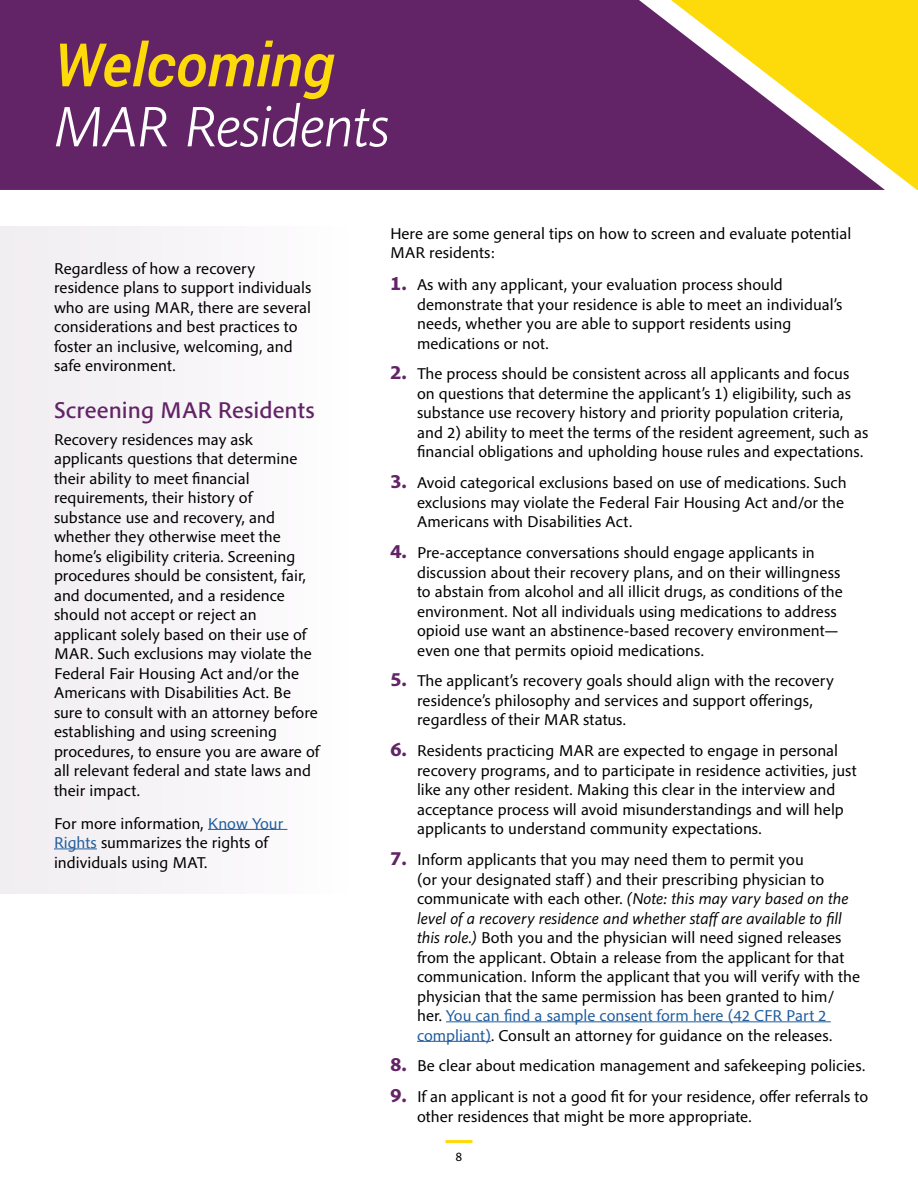
<style>
.page{position:relative;width:918px;height:1188px;background:#fff}
.page>*{position:absolute;margin:0;border:0;box-sizing:border-box;transform-origin:0 0}
.h1_new{font:italic 60px/60px "Pelago Light Text";letter-spacing:-.015em;color:#fff}
.t1{font:500 24px "Pelago";color:#622466}
.t2{font:16.5px/19.5px "Pelago";color:#000}
.t3{font:13.5px "Pelago";color:#000}
.s1{font-family:"Roboto";font-weight:500;color:#fddb0a}
.s2{color:#215e9e}
.s3{font-weight:700;font-size:21px;color:#622466}
.s4{font-style:italic}
</style>
<div class="page">
<div style="left:0;top:0;width:524px;height:190px;background:#622466"></div>
<svg style="left:524px;top:0;width:394px;height:190px;background:#9f6f55"></svg>
<div style="left:0;top:227px;width:359px;height:666px;background:#f7f4f7"></div>
<hr style="left:208px;top:829px;width:79px;height:1px;background:#215e9e">
<hr style="left:54px;top:849px;width:43px;height:1px;background:#215e9e">
<hr style="left:446px;top:1021px;width:385px;height:1px;background:#215e9e">
<hr style="left:417px;top:1041px;width:74px;height:1px;background:#215e9e">
<hr style="left:446px;top:1140px;width:26px;height:3px;background:#fddb0a">
<p class="h1_new" style="left:54px;top:35px;width:337px"><span class="s1">Welcoming<br></span>MAR Residents</p>
<p class="t2" style="left:54px;top:258px;width:259px">Regardless of how a recovery residence plans to support individuals who are using MAR, there are several considerations and best practices to foster an inclusive, welcoming, and safe environment.</p>
<h3 class="t1" style="left:54px;top:395px;width:262px">Screening MAR Residents</h3>
<p class="t2" style="left:54px;top:429px;width:267px">Recovery residences may ask applicants questions that determine their ability to meet financial requirements, their history of substance use and recovery, and whether they otherwise meet the home’s eligibility criteria. Screening procedures should be consistent, fair, and documented, and a residence should not accept or reject an applicant solely based on their use of MAR. Such exclusions may violate the Federal Fair Housing Act and/or the Americans with Disabilities Act. Be sure to consult with an attorney before establishing and using screening procedures, to ensure you are aware of all relevant federal and state laws and their impact.</p>
<p class="t2" style="left:54px;top:813px;width:231px">For more information, <span class="s2">Know Your<br>Rights</span> summarizes the rights of individuals using MAT.</p>
<p class="t2" style="left:390px;top:223px;width:463px">Here are some general tips on how to screen and evaluate potential<br>MAR residents:</p>
<p class="t2" style="left:417px;top:274px;width:427px;text-indent:-27px"><span class="s3">1.</span> As with any applicant, your evaluation process should demonstrate that your residence is able to meet an individual’s needs, whether you are able to support residents using medications or not.</p>
<p class="t2" style="left:417px;top:364px;width:453px;text-indent:-27px"><span class="s3">2.</span> The process should be consistent across all applicants and focus on questions that determine the applicant’s 1) eligibility, such as substance use recovery history and priority population criteria, and 2) ability to meet the terms of the resident agreement, such as financial obligations and upholding house rules and expectations.</p>
<p class="t2" style="left:417px;top:473px;width:431px;text-indent:-27px"><span class="s3">3.</span> Avoid categorical exclusions based on use of medications. Such exclusions may violate the Federal Fair Housing Act and/or the<br>Americans with Disabilities Act.</p>
<p class="t2" style="left:417px;top:542px;width:427px;text-indent:-27px"><span class="s3">4.</span> Pre-acceptance conversations should engage applicants in discussion about their recovery plans, and on their willingness to abstain from alcohol and all illicit drugs, as conditions of the environment. Not all individuals using medications to address opioid use want an abstinence-based recovery environment— even one that permits opioid medications.</p>
<p class="t2" style="left:417px;top:671px;width:418px;text-indent:-27px"><span class="s3">5.</span> The applicant’s recovery goals should align with the recovery residence’s philosophy and services and support offerings, regardless of their MAR status.</p>
<p class="t2" style="left:417px;top:741px;width:441px;text-indent:-27px"><span class="s3">6.</span> Residents practicing MAR are expected to engage in personal recovery programs, and to participate in residence activities, just like any other resident. Making this clear in the interview and acceptance process will avoid misunderstandings and will help applicants to understand community expectations.</p>
<p class="t2" style="left:417px;top:849px;width:445px;text-indent:-27px"><span class="s3">7.</span> Inform applicants that you may need them to permit you<br>(or your designated staff) and their prescribing physician to communicate with each other. <span class="s4">(Note: this may vary based on the level of a recovery residence and whether staff are available to fill this role.)</span> Both you and the physician will need signed releases from the applicant. Obtain a release from the applicant for that communication. Inform the applicant that you will verify with the physician that the same permission has been granted to him/ her. <span class="s2">You can find a sample consent form here (42 CFR Part 2 compliant)</span>. Consult an attorney for guidance on the releases.</p>
<p class="t2" style="left:390px;top:1056px;width:477px"><span class="s3">8.</span> Be clear about medication management and safekeeping policies.</p>
<p class="t2" style="left:417px;top:1087px;width:453px;text-indent:-27px"><span class="s3">9.</span> If an applicant is not a good fit for your residence, offer referrals to other residences that might be more appropriate.</p>
<p class="t3" style="left:456px;top:1148px;width:8px">8</p>
</div>
